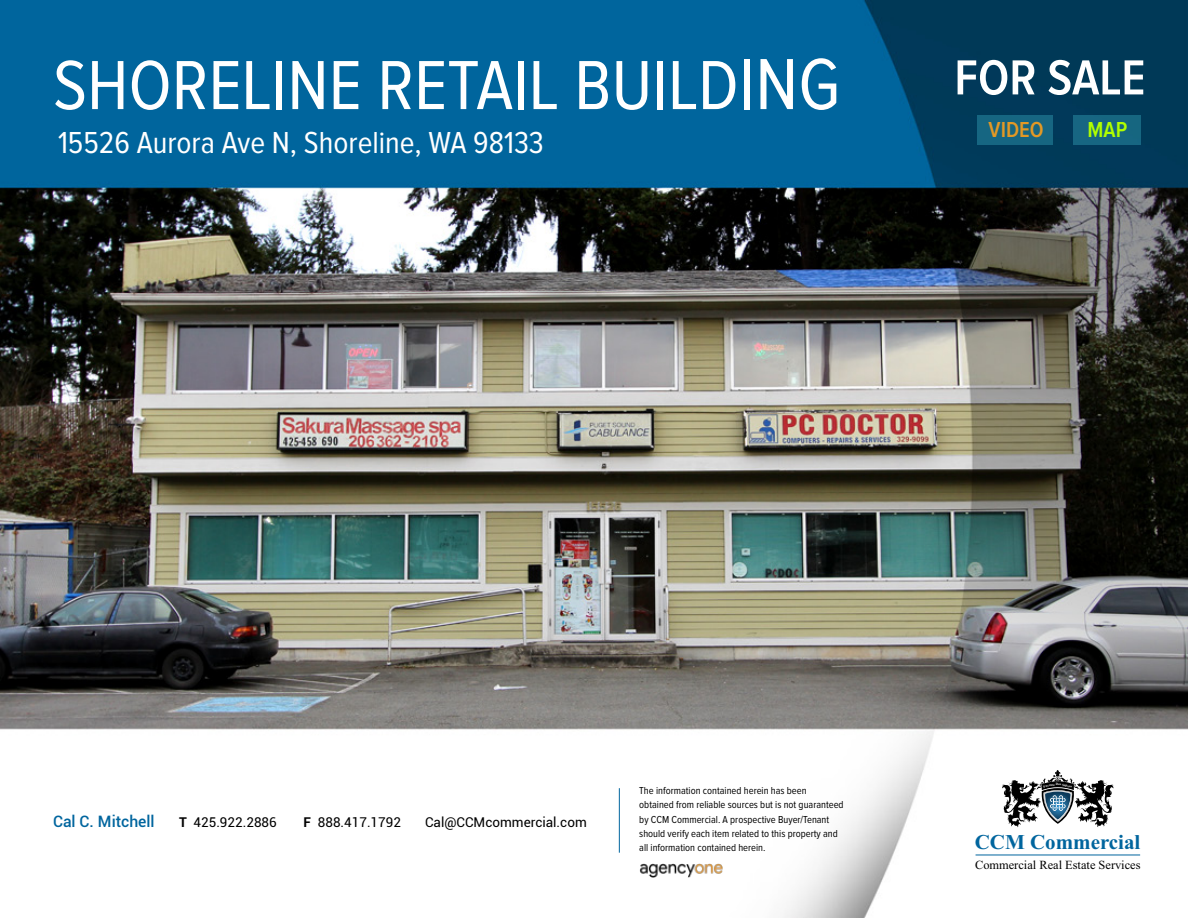
<style>
.page{position:relative;width:1188px;height:918px;background:#fff}
.page>*{position:absolute;margin:0;border:0;box-sizing:border-box;transform-origin:0 0}
.t1{font:72px "Proxima Nova Cond";color:#fff}
.t2{font:600 51px "Proxima Nova Cond";color:#fff}
.t3{font:31.5px "Proxima Nova Cond";color:#fff}
.t4{font:600 22.5px "Proxima Nova Cond";color:#e39925}
.t5{font:600 22.5px "Proxima Nova Cond";color:#b0ff00}
.t6{font:700 21px "Times New Roman";color:#00659e}
.t7{font:500 15.75px "Roboto";color:#00659e}
.t8{font:13.5px "Roboto";color:#000}
.t9{font:12.45px "Times New Roman";color:#000}
.t10{font:10.5px/14.2px "Proxima Nova Cond";color:#000}
.s1{font-size:75px}
.s2{font-weight:700}
</style>
<div class="page">
<img style="left:0;top:1px;width:1188px;height:917px">
<hr style="left:976px;top:855px;width:164px;height:1px;background:#00659e">
<hr style="left:619px;top:788px;width:1px;height:65px;background:#00659e">
<img style="left:638px;top:861px;width:85px;height:17px">
<div style="left:978px;top:115px;width:75px;height:30px;background:#166681"></div>
<div style="left:1074px;top:115px;width:67px;height:30px;background:#176682"></div>
<svg style="left:1002px;top:770px;width:112px;height:57px"></svg>
<h1 class="t1" style="left:53px;top:52px;width:789px">SHORELINE RETAIL BUILD<span class="s1">ING</span></h1>
<h3 class="t3" style="left:58px;top:128px;width:487px">15526 Aurora Ave N, Shoreline, WA 98133</h3>
<h2 class="t2" style="left:954px;top:54px;width:193px">FOR SALE</h2>
<h3 class="t4" style="left:989px;top:120px;width:57px">VIDEO</h3>
<h3 class="t5" style="left:1088px;top:119px;width:41px">MAP</h3>
<h3 class="t7" style="left:53px;top:811px;width:103px">Cal C. Mitchell</h3>
<p class="t8" style="left:179px;top:813px;width:99px"><span class="s2">T</span> 425.922.2886</p>
<p class="t8" style="left:304px;top:813px;width:99px"><span class="s2">F</span> 888.417.1792</p>
<p class="t8" style="left:425px;top:813px;width:163px">Cal@CCMcommercial.com</p>
<p class="t10" style="left:639px;top:784px;width:206px">The information contained herein has been obtained from reliable sources but is not guaranteed by CCM Commercial. A prospective Buyer/Tenant should verify each item related to this property and all information contained herein.</p>
<h3 class="t6" style="left:975px;top:834px;width:167px">CCM Commercial</h3>
<p class="t9" style="left:975px;top:857px;width:167px">Commercial Real Estate Services</p>
</div>
